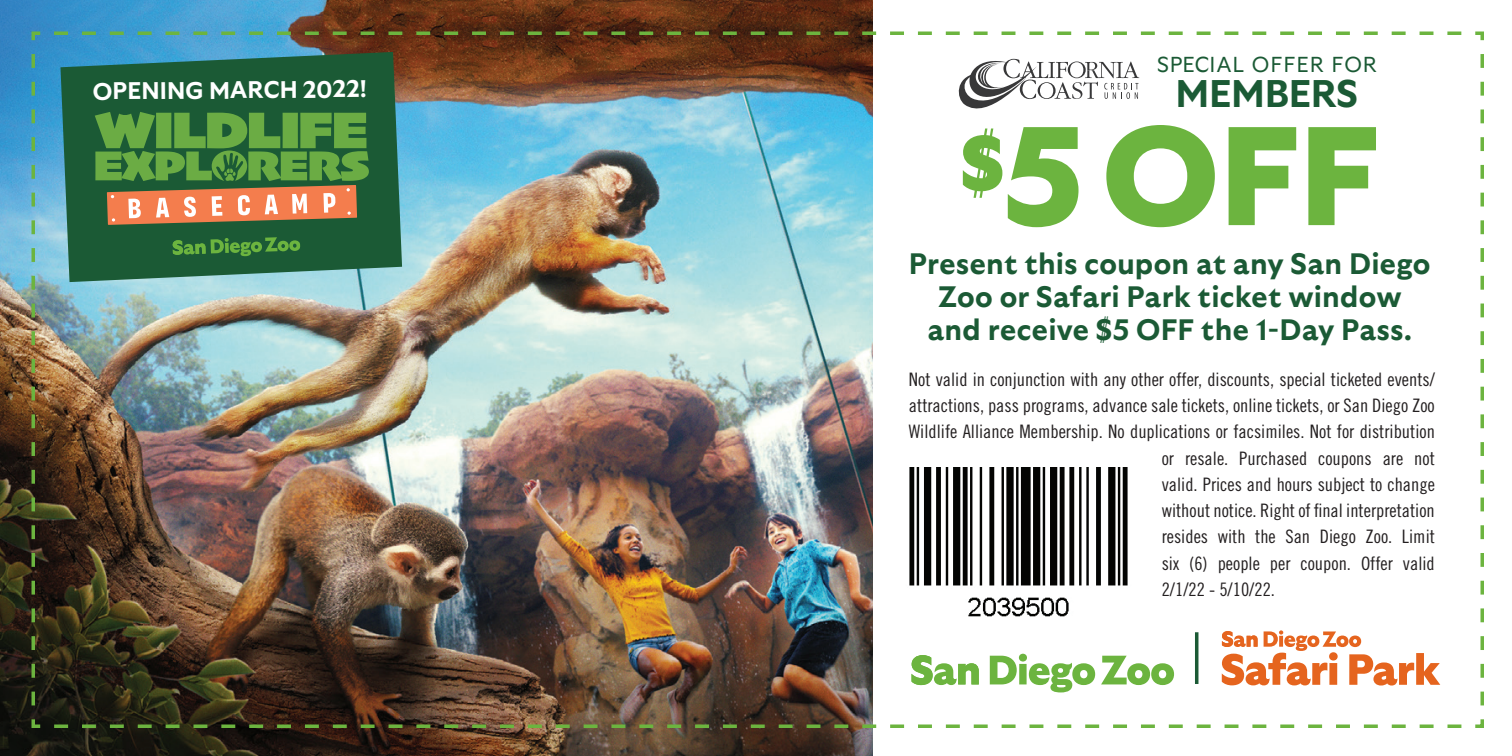
<style>
.page{position:relative;width:1512px;height:756px;background:#fff}
.page>*{position:absolute;margin:0;border:0;box-sizing:border-box;transform-origin:0 0}
.t1{font:900 140px "GT Classic Betav 3";color:#6cb43f}
.t2{font:700 38.5px "GT Classic Betav 3";letter-spacing:-.01em;color:#1b5a35}
.t3{font:700 29.4px/33.2px "GT Classic Betav 3";letter-spacing:.01em;color:#1b5a35;text-align:center}
.t4{font:700 23.8px "GT Classic Betav 3";color:#fff}
.t5{font:300 21.7px "GT Classic Betav 3";letter-spacing:.05em;color:#1b5a35}
.t6{font:18.55px "Trade Gothic LT Std Cn 18";color:#231f20}
</style>
<div class="page">
<img style="left:0;top:0;width:872px;height:756px">
<img style="left:30px;top:30px;width:1454px;height:700px">
<svg style="left:959px;top:59px;width:180px;height:49px"></svg>
<svg style="left:60px;top:52px;width:342px;height:230px;background:#29684d"></svg>
<svg style="left:95px;top:112px;width:274px;height:113px;background:#758a49"></svg>
<svg style="left:173px;top:237px;width:127px;height:19px;background:#3b7e38"></svg>
<p class="t5" style="left:1157px;top:53px;width:221px">SPECIAL OFFER FOR</p>
<p class="t4" style="left:93px;top:79px;width:276px;rotate:-1deg">OPENING MARCH 2022!</p>
<h2 class="t2" style="left:1176px;top:73px;width:184px">MEMBERS</h2>
<h1 class="t1" style="left:961px;top:99px;width:420px"><sup>$</sup>5 OFF</h1>
<h3 class="t3" style="left:909px;top:247px;width:523px">Present this coupon at any San Diego<br>Zoo or Safari Park ticket window and receive $5 OFF the 1-Day Pass.</h3>
<p class="t6" style="left:909px;top:368px;width:527px">Not valid in conjunction with any other offer, discounts, special ticketed events/</p>
<p class="t6" style="left:909px;top:394px;width:527px">attractions, pass programs, advance sale tickets, online tickets, or San Diego Zoo</p>
<p class="t6" style="left:909px;top:421px;width:527px">Wildlife Alliance Membership. No duplications or facsimiles. Not for distribution</p>
<p class="t6" style="left:1162px;top:447px;width:275px">or resale. Purchased coupons are not</p>
<p class="t6" style="left:1162px;top:473px;width:275px">valid. Prices and hours subject to change</p>
<p class="t6" style="left:1162px;top:499px;width:275px">without notice. Right of final interpretation</p>
<p class="t6" style="left:1162px;top:526px;width:275px">resides with the San Diego Zoo. Limit</p>
<p class="t6" style="left:1162px;top:552px;width:275px">six (6) people per coupon. Offer valid</p>
<p class="t6" style="left:1162px;top:578px;width:115px">2/1/22 - 5/10/22.</p>
</div>
